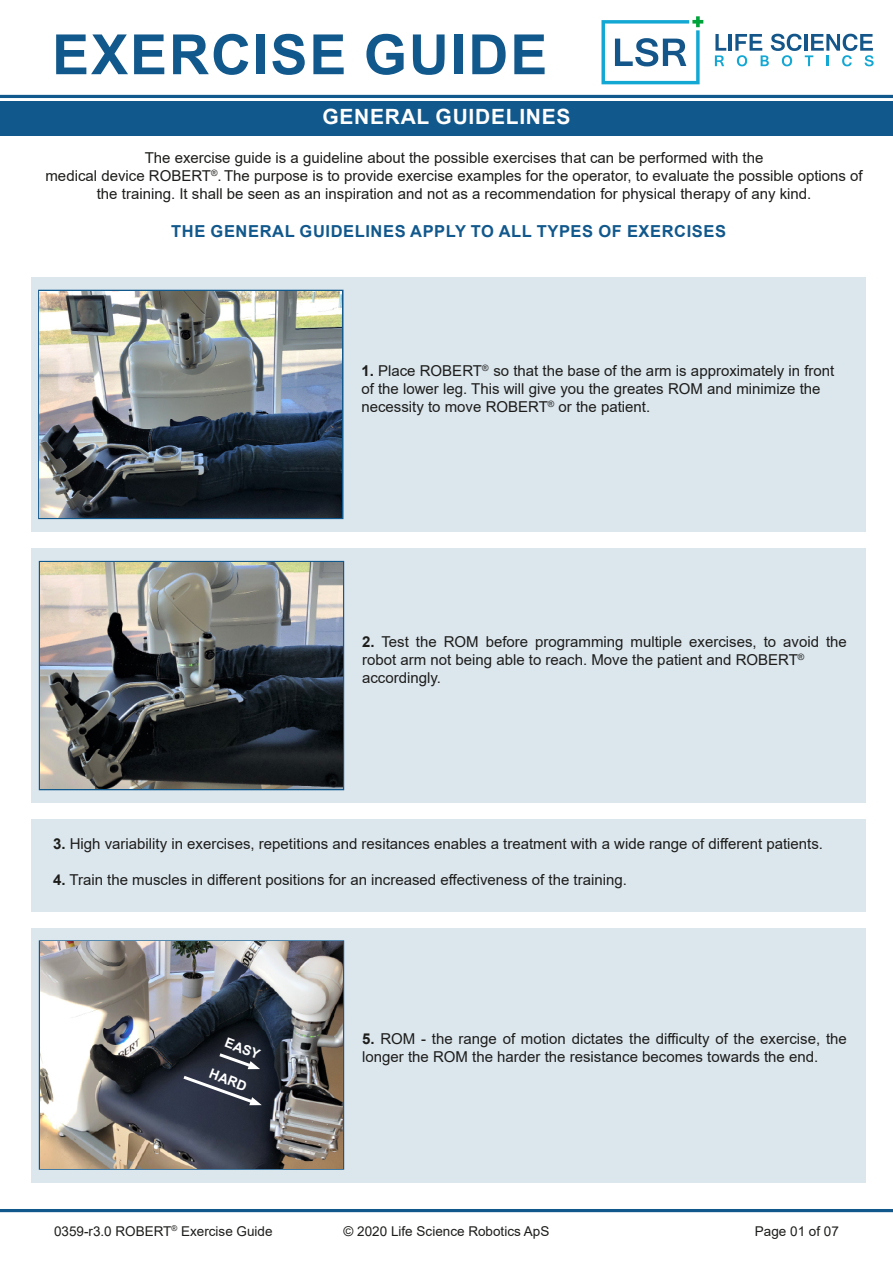
<style>
.page{position:relative;width:893px;height:1263px;background:#fff}
.page>*{position:absolute;margin:0;border:0;box-sizing:border-box;transform-origin:0 0}
.t1{font:700 55.5px "Arial";letter-spacing:.035em;color:#11588c}
.t2{font:700 21px "Arial";letter-spacing:.035em;color:#fff}
.t3{font:700 16.5px "Arial";letter-spacing:.035em;color:#11588c}
.t4{font:15px/18px "Arial";color:#1d1d1b}
.t5{font:13.5px "Arial";color:#1d1d1b}
.t6{font:700 13.5px "Arial";color:#fff}
.s1{font-weight:700}
</style>
<div class="page">
<hr style="left:729px;top:34px;width:3px;height:17px;background:#145689">
<svg style="left:715px;top:34px;width:11px;height:32px"></svg>
<svg style="left:735px;top:34px;width:139px;height:32px"></svg>
<svg style="left:601px;top:16px;width:102px;height:68px"></svg>
<hr style="left:0;top:95px;width:893px;height:3px;background:#11588c">
<hr style="left:0;top:1209px;width:893px;height:3px;background:#11588c">
<div style="left:31px;top:277px;width:834px;height:254px;background:#dbe6ed"></div>
<div style="left:0;top:101px;width:893px;height:34px;background:#11588c"></div>
<img style="left:40px;top:291px;width:302px;height:227px">
<div style="left:32px;top:548px;width:834px;height:255px;background:#dbe6ed"></div>
<div style="left:32px;top:820px;width:834px;height:92px;background:#dbe6ed"></div>
<img style="left:40px;top:562px;width:303px;height:227px">
<div style="left:32px;top:928px;width:834px;height:254px;background:#dbe6ed"></div>
<svg style="left:39px;top:940px;width:305px;height:230px;background:#577991"></svg>
<img style="left:40px;top:942px;width:303px;height:226px">
<svg style="left:180px;top:1051px;width:82px;height:55px;background:#3a3f4d"></svg>
<h1 class="t1" style="left:52px;top:16px;width:497px">EXERCISE GUIDE</h1>
<h2 class="t2" style="left:322px;top:102px;width:250px">GENERAL GUIDELINES</h2>
<p class="t4" style="left:45px;top:148px;width:819px;text-align:center">The exercise guide is a guideline about the possible exercises that can be performed with the<br>medical device ROBERT<sup>®</sup>.The purpose is to provide exercise examples for the operator, to evaluate the possible options of the training. It shall be seen as an inspiration and not as a recommendation for physical therapy of any kind.</p>
<p class="t3" style="left:171px;top:220px;width:556px">THE GENERAL GUIDELINES APPLY TO ALL TYPES OF EXERCISES</p>
<p class="t4" style="left:361px;top:361px;width:474px"><span class="s1">1.</span> Place ROBERT<sup>®</sup> so that the base of the arm is approximately in front of the lower leg. This will give you the greates ROM and minimize the necessity to move ROBERT<sup>®</sup> or the patient.</p>
<p class="t4" style="left:362px;top:632px;width:486px"><span class="s1">2.</span> Test the ROM before programming multiple exercises, to avoid the robot arm not being able to reach. Move the patient and ROBERT<sup>® </sup>accordingly.</p>
<p class="t4" style="left:53px;top:834px;width:772px"><span class="s1">3.</span> High variability in exercises, repetitions and resitances enables a treatment with a wide range of different patients.</p>
<p class="t4" style="left:53px;top:870px;width:575px"><span class="s1">4.</span> Train the muscles in different positions for an increased effectiveness of the training.</p>
<p class="t6" style="left:229px;top:1033px;width:38px;rotate:21deg">EASY</p>
<p class="t6" style="left:213px;top:1064px;width:40px;rotate:21deg">HARD</p>
<p class="t4" style="left:362px;top:1030px;width:486px"><span class="s1">5.</span> ROM - the range of motion dictates the difficulty of the exercise, the longer the ROM the harder the resistance becomes towards the end.</p>
<p class="t5" style="left:54px;top:1222px;width:220px">0359-r3.0 ROBERT<sup>®</sup> Exercise Guide</p>
<p class="t5" style="left:344px;top:1222px;width:207px">© 2020 Life Science Robotics ApS</p>
<p class="t5" style="left:755px;top:1222px;width:86px">Page 01 of 07</p>
</div>
